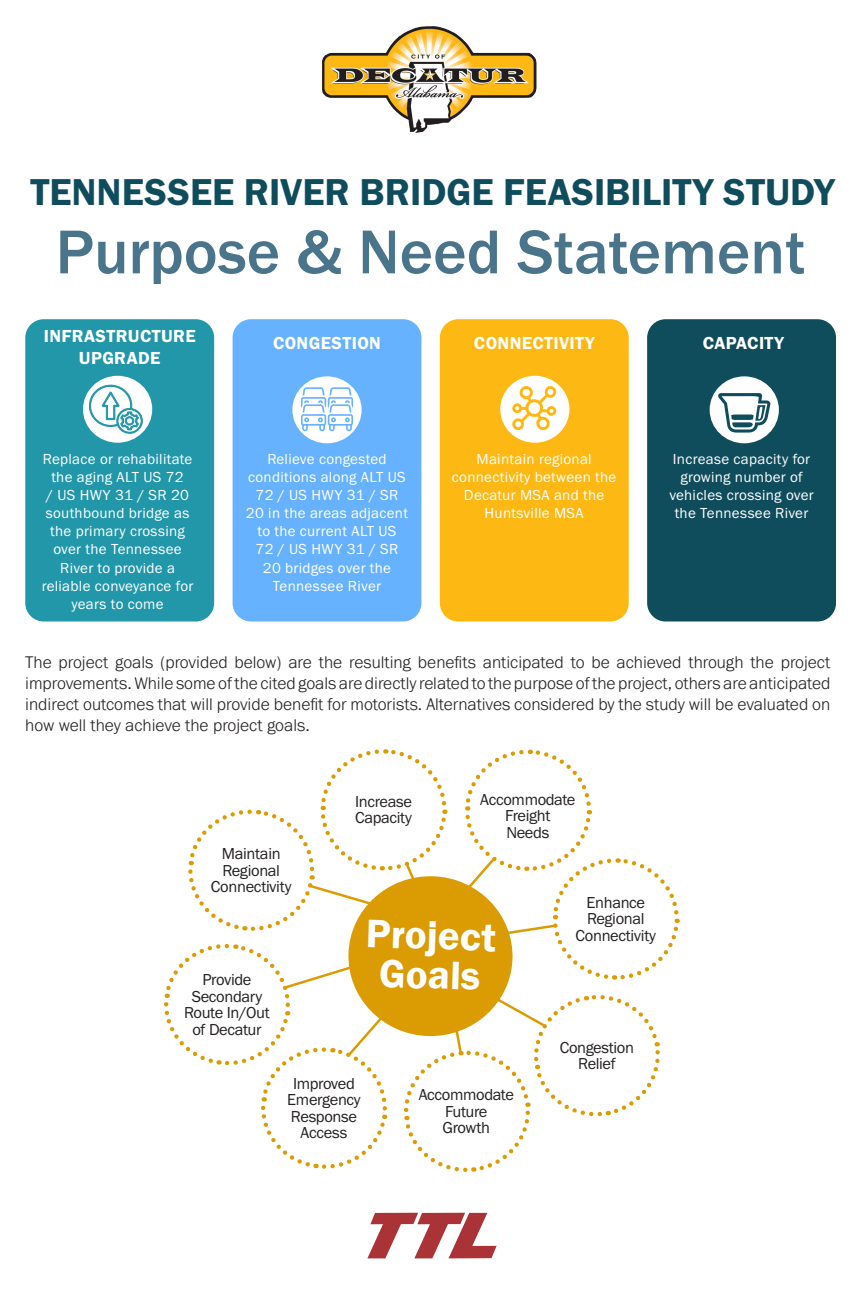
<style>
.page{position:relative;width:864px;height:1296px;background:#fff}
.page>*{position:absolute;margin:0;border:0;box-sizing:border-box;transform-origin:0 0}
.t1{font:500 64px "Franklin Gothic URW";color:#49748a}
.t2{font:41.15px "Franklin Gothic URW Dem";color:#fff}
.t3{font:38.8px "Franklin Gothic URW Dem";color:#0f4c5c}
.t4{font:18.05px "Franklin Gothic URW Dem";letter-spacing:.02em;color:#fff}
.t5{font:300 17.5px/21px "Franklin Gothic URW";color:#231f20;text-align:justify}
.t6{font:16.45px/16.4px "Franklin Gothic URW Boo";letter-spacing:-.02em;color:#231f20;text-align:center}
.t7{font:15.05px/18.1px "Franklin Gothic URW Boo";letter-spacing:.02em;color:#fff;text-align:center}
</style>
<div class="page">
<div style="left:25px;top:319px;width:189px;height:303px;background:#2297aa;border-radius:18px"></div>
<div style="left:233px;top:319px;width:188px;height:303px;background:#66b2ff;border-radius:18px"></div>
<div style="left:440px;top:319px;width:189px;height:303px;background:#fdb813;border-radius:18px"></div>
<div style="left:647px;top:319px;width:189px;height:303px;background:#0f4c5c;border-radius:18px"></div>
<div style="left:83px;top:376px;width:69px;height:67px;background:#fff;border-radius:50%"></div>
<div style="left:500px;top:376px;width:70px;height:67px;background:#fff;border-radius:50%"></div>
<div style="left:292px;top:376px;width:70px;height:67px;background:#fff;border-radius:50%"></div>
<div style="left:710px;top:376px;width:69px;height:67px;background:#fff;border-radius:50%"></div>
<svg style="left:301px;top:387px;width:52px;height:45px"></svg>
<svg style="left:718px;top:393px;width:53px;height:40px"></svg>
<svg style="left:86px;top:383px;width:57px;height:60px"></svg>
<svg style="left:512px;top:386px;width:45px;height:45px"></svg>
<img style="left:322px;top:26px;width:215px;height:107px">
<svg style="left:164px;top:749px;width:516px;height:423px"></svg>
<svg style="left:367px;top:1213px;width:130px;height:45px"></svg>
<p class="t3" style="left:30px;top:168px;width:806px">TENNESSEE RIVER BRIDGE FEASIBILITY STUDY</p>
<p class="t1" style="left:56px;top:212px;width:752px">Purpose &amp; Need Statement</p>
<p class="t4" style="left:44px;top:325px;width:153px">INFRASTRUCTURE</p>
<p class="t4" style="left:79px;top:347px;width:83px">UPGRADE</p>
<p class="t4" style="left:273px;top:332px;width:109px">CONGESTION</p>
<p class="t4" style="left:474px;top:332px;width:122px">CONNECTIVITY</p>
<p class="t4" style="left:703px;top:332px;width:83px">CAPACITY</p>
<p class="t7" style="left:42px;top:450px;width:153px">Replace or rehabilitate the aging ALT US 72<br>/ US HWY 31 / SR 20 southbound bridge as the primary crossing over the Tennessee<br>River to provide a reliable conveyance for years to come</p>
<p class="t7" style="left:246px;top:450px;width:164px">Relieve congested conditions along ALT US<br>72 / US HWY 31 / SR<br>20 in the areas adjacent to the current ALT US<br>72 / US HWY 31 / SR<br>20 bridges over the<br>Tennessee River</p>
<p class="t7" style="left:452px;top:450px;width:166px">Maintain regional connectivity between the<br>Decatur MSA and the<br>Huntsville MSA</p>
<p class="t7" style="left:669px;top:450px;width:146px">Increase capacity for growing number of vehicles crossing over the Tennessee River</p>
<p class="t5" style="left:25px;top:652px;width:807px">The project goals (provided below) are the resulting benefits anticipated to be achieved through the project improvements. While some of the cited goals are directly related to the purpose of the project, others are anticipated indirect outcomes that will provide benefit for motorists. Alternatives considered by the study will be evaluated on how well they achieve the project goals.</p>
<p class="t6" style="left:222px;top:845px;width:60px">Maintain</p>
<p class="t6" style="left:222px;top:862px;width:59px">Regional</p>
<p class="t6" style="left:211px;top:878px;width:82px">Connectivity</p>
<p class="t6" style="left:184px;top:971px;width:87px">Provide<br>Secondary<br>Route In/Out of Decatur</p>
<p class="t6" style="left:355px;top:793px;width:58px">Increase</p>
<p class="t6" style="left:355px;top:809px;width:59px">Capacity</p>
<p class="t6" style="left:480px;top:791px;width:97px">Accommodate</p>
<p class="t6" style="left:505px;top:807px;width:47px">Freight</p>
<p class="t6" style="left:506px;top:824px;width:45px">Needs</p>
<p class="t2" style="left:367px;top:908px;width:132px;rotate:2deg">Project</p>
<p class="t2" style="left:380px;top:948px;width:103px;rotate:2deg">Goals</p>
<p class="t6" style="left:587px;top:894px;width:60px">Enhance</p>
<p class="t6" style="left:587px;top:910px;width:59px">Regional</p>
<p class="t6" style="left:576px;top:927px;width:82px">Connectivity</p>
<p class="t6" style="left:560px;top:1039px;width:76px">Congestion</p>
<p class="t6" style="left:578px;top:1055px;width:39px">Relief</p>
<p class="t6" style="left:293px;top:1075px;width:63px">Improved</p>
<p class="t6" style="left:287px;top:1091px;width:75px">Emergency</p>
<p class="t6" style="left:291px;top:1108px;width:68px">Response</p>
<p class="t6" style="left:301px;top:1124px;width:48px">Access</p>
<p class="t6" style="left:419px;top:1086px;width:97px">Accommodate</p>
<p class="t6" style="left:445px;top:1103px;width:44px">Future</p>
<p class="t6" style="left:442px;top:1119px;width:49px">Growth</p>
</div>
